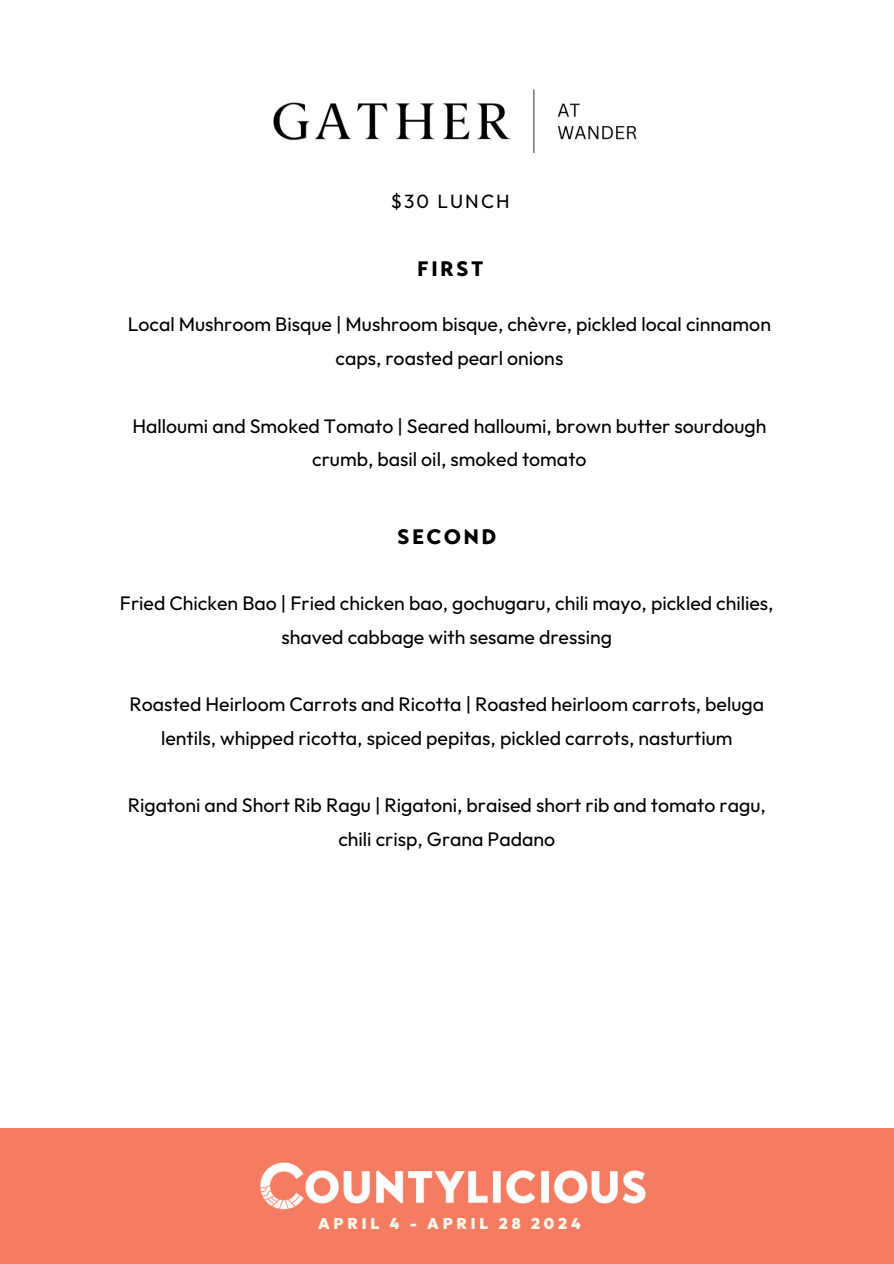
<style>
.page{position:relative;width:894px;height:1264px;background:#fff}
.page>*{position:absolute;margin:0;border:0;box-sizing:border-box;transform-origin:0 0}
.t1{font:900 20.85px "Transat Text";letter-spacing:.11em;color:#000}
.t2{font:19.5px/33.8px "Outfit";color:#000;text-align:center}
.t3{font:19.2px "Outfit";letter-spacing:.11em;color:#000}
.t4{font:900 15.45px "Outfit";letter-spacing:.245em;color:#f7f8e8}
</style>
<div class="page">
<div style="left:0;top:1128px;width:893px;height:135px;background:#f37c62"></div>
<img style="left:260px;top:1162px;width:386px;height:48px">
<img style="left:273px;top:89px;width:364px;height:65px">
<h3 class="t3" style="left:390px;top:189px;width:121px">$30 LUNCH</h3>
<h1 class="t1" style="left:417px;top:261px;width:68px">FIRST</h1>
<h3 class="t2" style="left:128px;top:307px;width:644px">Local Mushroom Bisque | Mushroom bisque, chèvre, pickled local cinnamon caps, roasted pearl onions</h3>
<h1 class="t2" style="left:132px;top:408px;width:635px">Halloumi and Smoked Tomato | Seared halloumi, brown butter sourdough crumb, basil oil, smoked tomato</h1>
<h3 class="t1" style="left:397px;top:529px;width:101px">SECOND</h3>
<h3 class="t2" style="left:120px;top:585px;width:655px">Fried Chicken Bao | Fried chicken bao, gochugaru, chili mayo, pickled chilies, shaved cabbage with sesame dressing</h3>
<p class="t2" style="left:129px;top:687px;width:636px">Roasted Heirloom Carrots and Ricotta | Roasted heirloom carrots, beluga lentils, whipped ricotta, spiced pepitas, pickled carrots, nasturtium</p>
<p class="t2" style="left:128px;top:788px;width:639px">Rigatoni and Short Rib Ragu | Rigatoni, braised short rib and tomato ragu, chili crisp, Grana Padano</p>
<h3 class="t4" style="left:318px;top:1213px;width:264px">APRIL 4 - APRIL 28 2024</h3>
</div>
